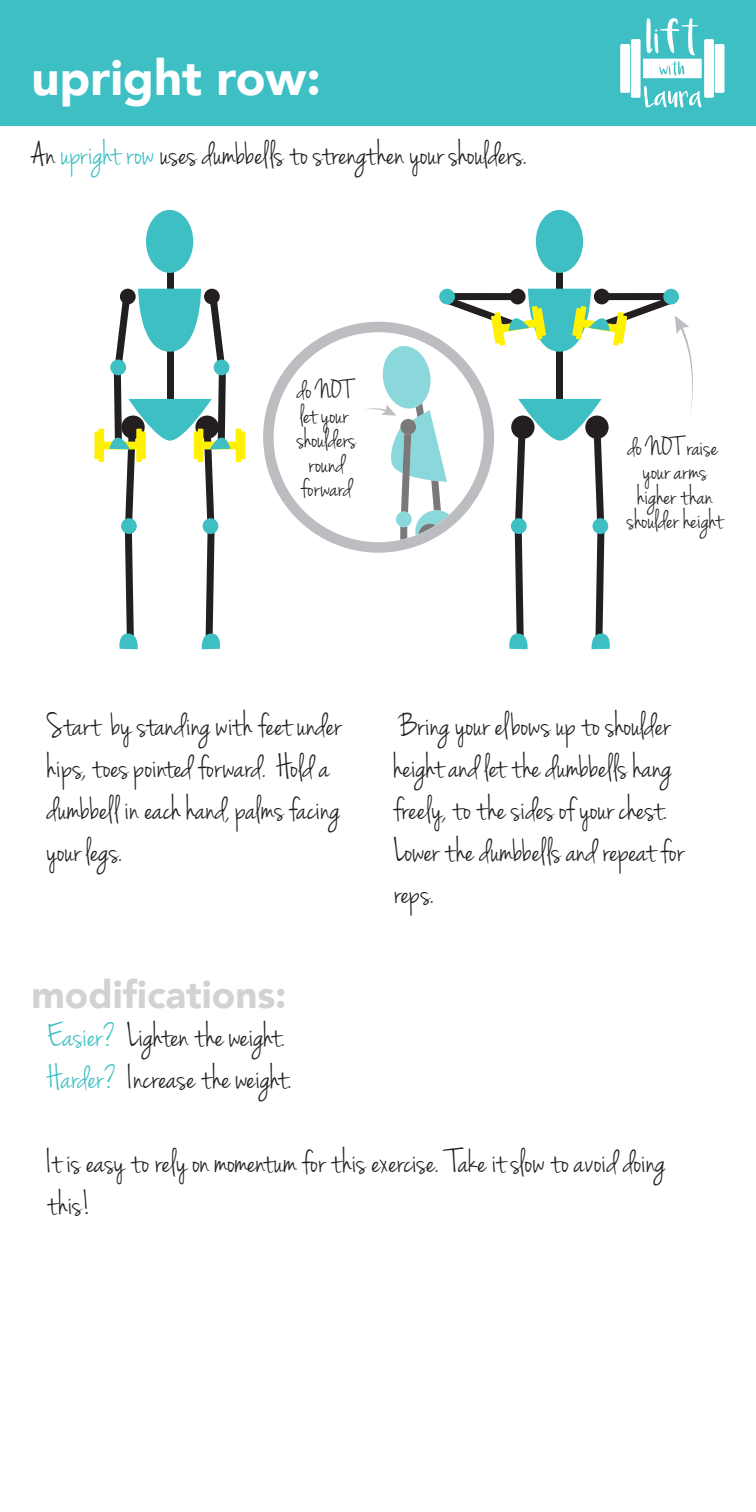
<style>
.page{position:relative;width:756px;height:1512px;background:#fff}
.page>*{position:absolute;margin:0;border:0;box-sizing:border-box;transform-origin:0 0}
.t1{font:900 49px "Avenir";color:#fff}
.t2{font:900 38.5px "Avenir";color:#d1d2d4}
.t3{font:35px/42px "Jenna Sue";color:#231f20}
.t4{font:28px/24.5px "Jenna Sue";color:#231f20;text-align:center}
.s1{color:#3dbfc3}
</style>
<div class="page">
<div style="left:0;top:0;width:756px;height:126px;background:#3dbfc3"></div>
<div style="left:704px;top:39px;width:10px;height:59px;background:#fff;border-radius:2px"></div>
<div style="left:631px;top:39px;width:10px;height:59px;background:#fff;border-radius:2px"></div>
<div style="left:715px;top:44px;width:9px;height:49px;background:#fff;border-radius:2px"></div>
<div style="left:620px;top:44px;width:10px;height:49px;background:#fff;border-radius:2px"></div>
<svg style="left:643px;top:18px;width:59px;height:60px"></svg>
<svg style="left:644px;top:86px;width:57px;height:21px"></svg>
<div style="left:167px;top:257px;width:7px;height:47px;background:#231f20"></div>
<div style="left:146px;top:210px;width:47px;height:63px;background:#3dbfc3;border-radius:50%"></div>
<svg style="left:94px;top:289px;width:151px;height:360px"></svg>
<div style="left:556px;top:257px;width:7px;height:47px;background:#231f20"></div>
<div style="left:536px;top:210px;width:47px;height:63px;background:#3dbfc3;border-radius:50%"></div>
<svg style="left:373px;top:289px;width:320px;height:360px"></svg>
<svg style="left:263px;top:322px;width:231px;height:231px"></svg>
<p class="t1" style="left:32px;top:35px;width:291px">upright row:</p>
<p class="t3" style="left:32px;top:135px;width:497px">An <span class="s1">upright row</span> uses dumbbells to strengthen your shoulders.</p>
<p class="t4" style="left:297px;top:379px;width:61px">do NO T let your shoulders round forward</p>
<p class="t4" style="left:627px;top:436px;width:97px">do NO T raise your arms higher than shoulder height</p>
<p class="t3" style="left:47px;top:706px;width:296px">Start by standing with feet under hips, toes pointed forward. Hold a dumbbell in each hand, palms facing your legs.</p>
<p class="t2" style="left:32px;top:962px;width:257px">modifications:</p>
<p class="t3" style="left:47px;top:1017px;width:245px"><span class="s1">Easier?</span> Lighten the weight.<br><span class="s1">Harder?</span> Increase the weight.</p>
<p class="t3" style="left:394px;top:706px;width:292px">Bring your elbows up to shoulder height and let the dumbbells hang freely, to the sides of your chest.<br>Lower the dumbbells and repeat for reps.</p>
<p class="t3" style="left:47px;top:1143px;width:620px">It is easy to rely on momentum for this exercise. Take it slow to avoid doing this!</p>
</div>
